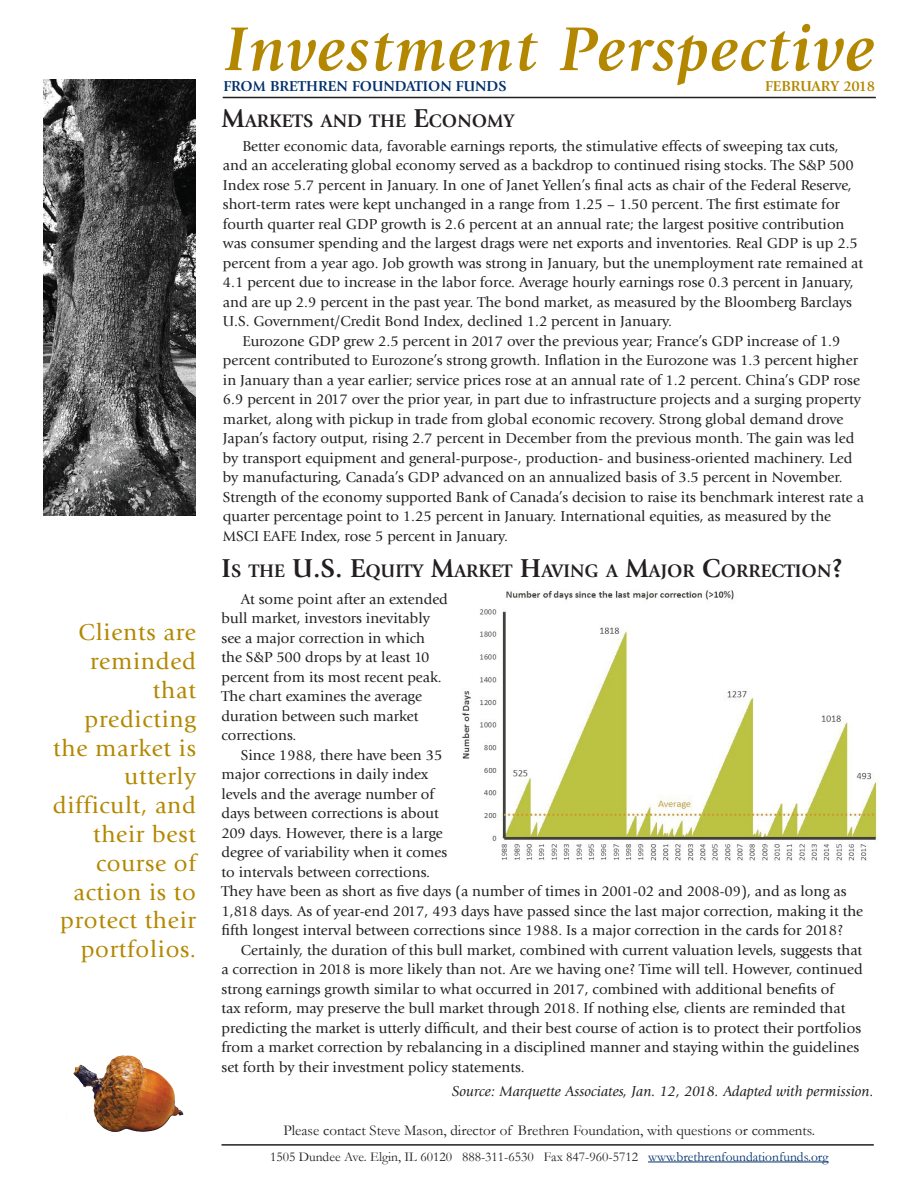
<style>
.page{position:relative;width:918px;height:1188px;background:#fff}
.page>*{position:absolute;margin:0;border:0;box-sizing:border-box;transform-origin:0 0}
.t1{font:italic 700 64.5px "Giovanni";letter-spacing:.03em;color:#b38800}
.t2{font:24px/28.8px "Giovanni";letter-spacing:.03em;color:#b38800;text-align:right}
.t3{font:700 18.9px "Giovanni";color:#231f20}
.t4{font:15px/19.5px "Giovanni";color:#231f20}
.t5{font:15px "Garamond";color:#231f20}
.t6{font:italic 15px "Giovanni";color:#231f20}
.t7{font:700 15px "Giovanni";color:#00306d}
.t8{font:700 15px "Giovanni";color:#b38800}
.t9{font:13.5px "Garamond";color:#231f20}
.s1{font-size:67.5px}
.s2{font-size:27px}
.s3{color:#00306d}
</style>
<div class="page">
<img style="left:43px;top:79px;width:153px;height:437px">
<hr style="left:223px;top:97px;width:653px;height:1px;background:#231f20">
<hr style="left:222px;top:1144px;width:652px;height:2px;background:#231f20">
<img style="left:462px;top:590px;width:417px;height:271px">
<hr style="left:648px;top:1162px;width:181px;height:1px;background:#00306d">
<img style="left:73px;top:1056px;width:47px;height:25px">
<p class="t2" style="left:79px;top:618px;width:119px">Clients are</p>
<p class="t2" style="left:90px;top:647px;width:107px">reminded that</p>
<p class="t2" style="left:53px;top:705px;width:144px">predicting the market is</p>
<p class="t2" style="left:125px;top:762px;width:73px">utterly</p>
<p class="t2" style="left:53px;top:791px;width:145px">difficult, and their best course of action is to protect their portfolios.</p>
<p class="t1" style="left:224px;top:13px;width:651px">Investment Perspec<span class="s1">tive</span></p>
<p class="t3" style="left:222px;top:110px;width:294px"><span class="s2">M</span>ARKETS AND THE <span class="s2">E</span>CONOMY</p>
<p class="t7" style="left:223px;top:77px;width:285px">FROM BRETHREN FOUNDATION FUNDS</p>
<p class="t8" style="left:765px;top:77px;width:112px">FEBRUARY 2018</p>
<p class="t4" style="left:223px;top:136px;width:642px;text-indent:19px">Better economic data, favorable earnings reports, the stimulative effects of sweeping tax cuts, and an accelerating global economy served as a backdrop to continued rising stocks. The S&amp;P 500<br>Index rose 5.7 percent in January. In one of Janet Yellen’s final acts as chair of the Federal Reserve, short-term rates were kept unchanged in a range from 1.25 – 1.50 percent. The first estimate for fourth quarter real GDP growth is 2.6 percent at an annual rate; the largest positive contribution was consumer spending and the largest drags were net exports and inventories. Real GDP is up 2.5 percent from a year ago. Job growth was strong in January, but the unemployment rate remained at 4.1 percent due to increase in the labor force. Average hourly earnings rose 0.3 percent in January, and are up 2.9 percent in the past year. The bond market, as measured by the Bloomberg Barclays U.S. Government/Credit Bond Index, declined 1.2 percent in January.</p>
<p class="t4" style="left:223px;top:331px;width:643px;text-indent:19px">Eurozone GDP grew 2.5 percent in 2017 over the previous year; France’s GDP increase of 1.9 percent contributed to Eurozone’s strong growth. Inflation in the Eurozone was 1.3 percent higher in January than a year earlier; service prices rose at an annual rate of 1.2 percent. China’s GDP rose 6.9 percent in 2017 over the prior year, in part due to infrastructure projects and a surging property market, along with pickup in trade from global economic recovery. Strong global demand drove Japan’s factory output, rising 2.7 percent in December from the previous month. The gain was led by transport equipment and general-purpose-, production- and business-oriented machinery. Led by manufacturing, Canada’s GDP advanced on an annualized basis of 3.5 percent in November.<br>Strength of the economy supported Bank of Canada’s decision to raise its benchmark interest rate a quarter percentage point to 1.25 percent in January. International equities, as measured by the</p>
<p class="t4" style="left:223px;top:526px;width:287px">MSCI EAFE Index, rose 5 percent in January.</p>
<p class="t3" style="left:222px;top:560px;width:623px"><span class="s2">I</span>S THE <span class="s2">U.S. E</span>QUITY <span class="s2">M</span>ARKET <span class="s2">H</span>AVING A <span class="s2">M</span>AJOR <span class="s2">C</span>ORRECTION<span class="s2">?</span></p>
<p class="t4" style="left:222px;top:589px;width:228px;text-indent:19px">At some point after an extended bull market, investors inevitably see a major correction in which the S&amp;P 500 drops by at least 10 percent from its most recent peak.<br>The chart examines the average duration between such market corrections.</p>
<p class="t4" style="left:222px;top:745px;width:643px;text-indent:19px">Since 1988, there have been 35<br>major corrections in daily index<br>levels and the average number of<br>days between corrections is about<br>209 days. However, there is a large<br>degree of variability when it comes<br>to intervals between corrections.<br>They have been as short as five days (a number of times in 2001-02 and 2008-09), and as long as 1,818 days. As of year-end 2017, 493 days have passed since the last major correction, making it the fifth longest interval between corrections since 1988. Is a major correction in the cards for 2018?</p>
<p class="t4" style="left:222px;top:940px;width:643px;text-indent:19px">Certainly, the duration of this bull market, combined with current valuation levels, suggests that a correction in 2018 is more likely than not. Are we having one? Time will tell. However, continued strong earnings growth similar to what occurred in 2017, combined with additional benefits of<br>tax reform, may preserve the bull market through 2018. If nothing else, clients are reminded that predicting the market is utterly difficult, and their best course of action is to protect their portfolios from a market correction by rebalancing in a disciplined manner and staying within the guidelines set forth by their investment policy statements.</p>
<p class="t6" style="left:452px;top:1082px;width:423px">Source: Marquette Associates, Jan. 12, 2018. Adapted with permission.</p>
<p class="t5" style="left:283px;top:1121px;width:533px">Please contact Steve Mason, director of Brethren Foundation, with questions or comments.</p>
<p class="t9" style="left:270px;top:1148px;width:560px">1505 Dundee Ave. Elgin, IL 60120 888-311-6530 Fax 847-960-5712 <span class="s3">www.brethrenfoundationfunds.org</span></p>
</div>
